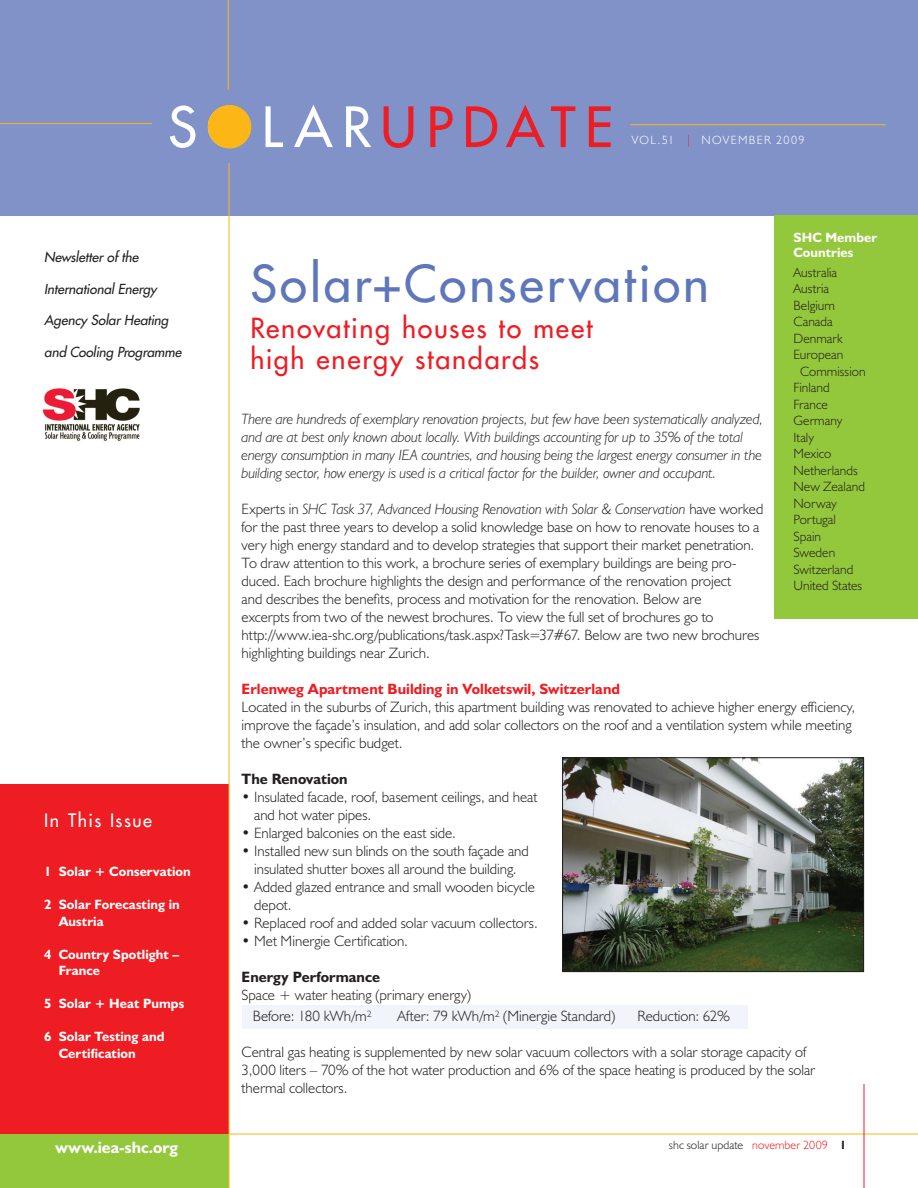
<style>
.page{position:relative;width:918px;height:1188px;background:#fff}
.page>*{position:absolute;margin:0;border:0;box-sizing:border-box;transform-origin:0 0}
.t1{font:54px "Futura";letter-spacing:.18em;color:#ee1d23}
.t2{font:49.5px "Futura";letter-spacing:.055em;color:#5f77ba}
.t3{font:27px/31.5px "Futura";letter-spacing:.06em;color:#ee1d23}
.t4{font:18px "Futura";letter-spacing:.08em;color:#fff}
.t5{font:700 16.5px "Humanist 521 BT";color:#fff}
.t6{font:300 15px/18px "Humanist 521 BT";color:#231f20}
.t7{font:italic 300 15px/18px "Humanist 521 BT";letter-spacing:-.01em;color:#231f20}
.t8{font:700 15px "Humanist 521 BT";color:#ee1d23}
.t9{font:700 15px "Humanist 521 BT";color:#231f20}
.t10{font:300 13.5px "Humanist 521 BT";letter-spacing:.005em;color:#231f20}
.t11{font:700 13.5px/16.5px "Humanist 521 BT";letter-spacing:.005em;color:#fff}
.t12{font:italic 13.5px "Futura";letter-spacing:-.005em;color:#231f20}
.t13{font:300 12px "Humanist 521 BT";letter-spacing:.005em;color:#231f20}
.t14{font:300 12px "Humanist 521 BT";letter-spacing:.11em;color:#fff}
.s1{color:#fff}
.s2{color:#ee1d23}
.s3{font-style:italic}
.s4{font-weight:700}
</style>
<div class="page">
<hr style="left:54px;top:1134px;width:864px;height:1px;background:#fcb615">
<hr style="left:864px;top:1084px;width:1px;height:104px;background:#ee1d23">
<div style="left:242px;top:1006px;width:505px;height:23px;background:#f1f4fa"></div>
<div style="left:0;top:1134px;width:228px;height:54px;background:#94c83c"></div>
<div style="left:0;top:784px;width:228px;height:350px;background:#ee1d23"></div>
<div style="left:0;top:0;width:918px;height:215px;background:#8192c9"></div>
<hr style="left:630px;top:124px;width:256px;height:1px;background:#fcb615">
<div style="left:208px;top:105px;width:43px;height:43px;background:#fcb615;border-radius:50%"></div>
<hr style="left:228px;top:0;width:1px;height:90px;background:#fcb615">
<hr style="left:229px;top:163px;width:1px;height:1025px;background:#fcb615">
<img style="left:564px;top:759px;width:298px;height:211px">
<div style="left:562px;top:757px;width:302px;height:215px;border:1px solid #231f20"></div>
<hr style="left:0;top:123px;width:152px;height:1px;background:#fcb615">
<div style="left:774px;top:215px;width:144px;height:404px;background:#94c83c"></div>
<img style="left:42px;top:388px;width:98px;height:53px">
<h1 class="t1" style="left:168px;top:92px;width:446px"><span class="s1">s olar</span>update</h1>
<p class="t14" style="left:632px;top:133px;width:108px">Vol.51 <span class="s2">|</span> november</p>
<p class="t14" style="left:776px;top:133px;width:30px">2009</p>
<p class="t12" style="left:44px;top:249px;width:96px">Newsletter of the</p>
<p class="t12" style="left:44px;top:280px;width:114px">International Energy</p>
<p class="t12" style="left:44px;top:312px;width:126px">Agency Solar Heating</p>
<p class="t12" style="left:44px;top:343px;width:139px">and Cooling Programme</p>
<p class="t4" style="left:44px;top:809px;width:109px">In This Issue</p>
<p class="t11" style="left:44px;top:863px;width:148px">1 Solar + Conservation</p>
<p class="t11" style="left:59px;top:896px;width:123px;text-indent:-15px">2 Solar Forecasting in<br>Austria</p>
<p class="t11" style="left:59px;top:946px;width:122px;text-indent:-15px">4 Country Spotlight –<br>France</p>
<p class="t11" style="left:44px;top:995px;width:142px">5 Solar + Heat Pumps</p>
<p class="t11" style="left:59px;top:1028px;width:107px;text-indent:-15px">6 Solar Testing and<br>Certification</p>
<p class="t5" style="left:55px;top:1137px;width:124px">www.iea-shc.org</p>
<p class="t11" style="left:793px;top:230px;width:85px;line-height:15px">SHC Member<br>Countries</p>
<p class="t10" style="left:793px;top:264px;width:45px">Australia</p>
<p class="t10" style="left:793px;top:280px;width:37px">Austria</p>
<p class="t10" style="left:793px;top:297px;width:43px">Belgium</p>
<p class="t10" style="left:793px;top:313px;width:41px">Canada</p>
<p class="t10" style="left:793px;top:330px;width:51px">Denmark</p>
<p class="t10" style="left:793px;top:346px;width:52px">European</p>
<p class="t10" style="left:800px;top:363px;width:67px">Commission</p>
<p class="t10" style="left:793px;top:379px;width:38px">Finland</p>
<p class="t10" style="left:793px;top:396px;width:36px">France</p>
<p class="t10" style="left:793px;top:412px;width:51px">Germany</p>
<p class="t10" style="left:793px;top:429px;width:22px">Italy</p>
<p class="t10" style="left:793px;top:445px;width:39px">Mexico</p>
<p class="t10" style="left:793px;top:462px;width:66px">Netherlands</p>
<p class="t10" style="left:793px;top:478px;width:73px">New Zealand</p>
<p class="t10" style="left:793px;top:495px;width:45px">Norway</p>
<p class="t10" style="left:793px;top:511px;width:44px">Portugal</p>
<p class="t10" style="left:793px;top:528px;width:29px">Spain</p>
<p class="t10" style="left:793px;top:544px;width:43px">Sweden</p>
<p class="t10" style="left:793px;top:561px;width:62px">Switzerland</p>
<p class="t10" style="left:793px;top:577px;width:70px">United States</p>
<h2 class="t2" style="left:250px;top:251px;width:460px">Solar+Conservation</h2>
<h3 class="t3" style="left:250px;top:312px;width:344px">Renovating houses to meet high energy standards</h3>
<p class="t7" style="left:242px;top:410px;width:523px">There are hundreds of exemplary renovation projects, but few have been systematically analyzed, and are at best only known about locally. With buildings accounting for up to 35% of the total energy consumption in many IEA countries, and housing being the largest energy consumer in the building sector, how energy is used is a critical factor for the builder, owner and occupant.</p>
<p class="t6" style="left:242px;top:499px;width:523px">Experts in <span class="s3">SHC Task 37, Advanced Housing Renovation with Solar &amp; Conservation</span> have worked for the past three years to develop a solid knowledge base on how to renovate houses to a very high energy standard and to develop strategies that support their market penetration.<br>To draw attention to this work, a brochure series of exemplary buildings are being pro&shy;duced. Each brochure highlights the design and performance of the renovation project<br>and describes the benefits, process and motivation for the renovation. Below are<br>excerpts from two of the newest brochures. To view the full set of brochures go to http://www.iea-shc.org/publications/task.aspx?Task=37#67. Below are two new brochures highlighting buildings near Zurich.</p>
<p class="t8" style="left:242px;top:679px;width:380px">Erlenweg Apartment Building in Volketswil, Switzerland</p>
<p class="t6" style="left:242px;top:697px;width:615px">Located in the suburbs of Zurich, this apartment building was renovated to achieve higher energy efficiency, improve the façade’s insulation, and add solar collectors on the roof and a ventilation system while meeting the owner’s specific budget.</p>
<p class="t9" style="left:242px;top:769px;width:108px">The Renovation</p>
<p class="t6" style="left:254px;top:787px;width:285px;text-indent:-12px">• Insulated facade, roof, basement ceilings, and heat and hot water pipes.</p>
<p class="t6" style="left:242px;top:823px;width:216px">• Enlarged balconies on the east side.</p>
<p class="t6" style="left:242px;top:841px;width:289px;text-align:center">• Installed new sun blinds on the south façade and insulated shutter boxes all around the building.</p>
<p class="t6" style="left:254px;top:877px;width:282px;text-indent:-12px">• Added glazed entrance and small wooden bicycle depot.</p>
<p class="t6" style="left:242px;top:913px;width:298px">• Replaced roof and added solar vacuum collectors.</p>
<p class="t6" style="left:242px;top:931px;width:168px">• Met Minergie Certification.</p>
<p class="t9" style="left:242px;top:967px;width:140px">Energy Performance</p>
<p class="t6" style="left:253px;top:984px;width:220px;line-height:21px;text-indent:-11px">Space + water heating (primary energy)<br>Before: 180 kWh/m²</p>
<p class="t6" style="left:398px;top:1006px;width:219px">After: 79 kWh/m² (Minergie Standard)</p>
<p class="t6" style="left:637px;top:1006px;width:94px">Reduction: 62%</p>
<p class="t6" style="left:242px;top:1042px;width:575px">Central gas heating is supplemented by new solar vacuum collectors with a solar storage capacity of<br>3,000 liters – 70% of the hot water production and 6% of the space heating is produced by the solar thermal collectors.</p>
<p class="t13" style="left:669px;top:1138px;width:179px">shc solar update <span class="s2">november 2009</span> <span class="s4">1</span></p>
</div>
